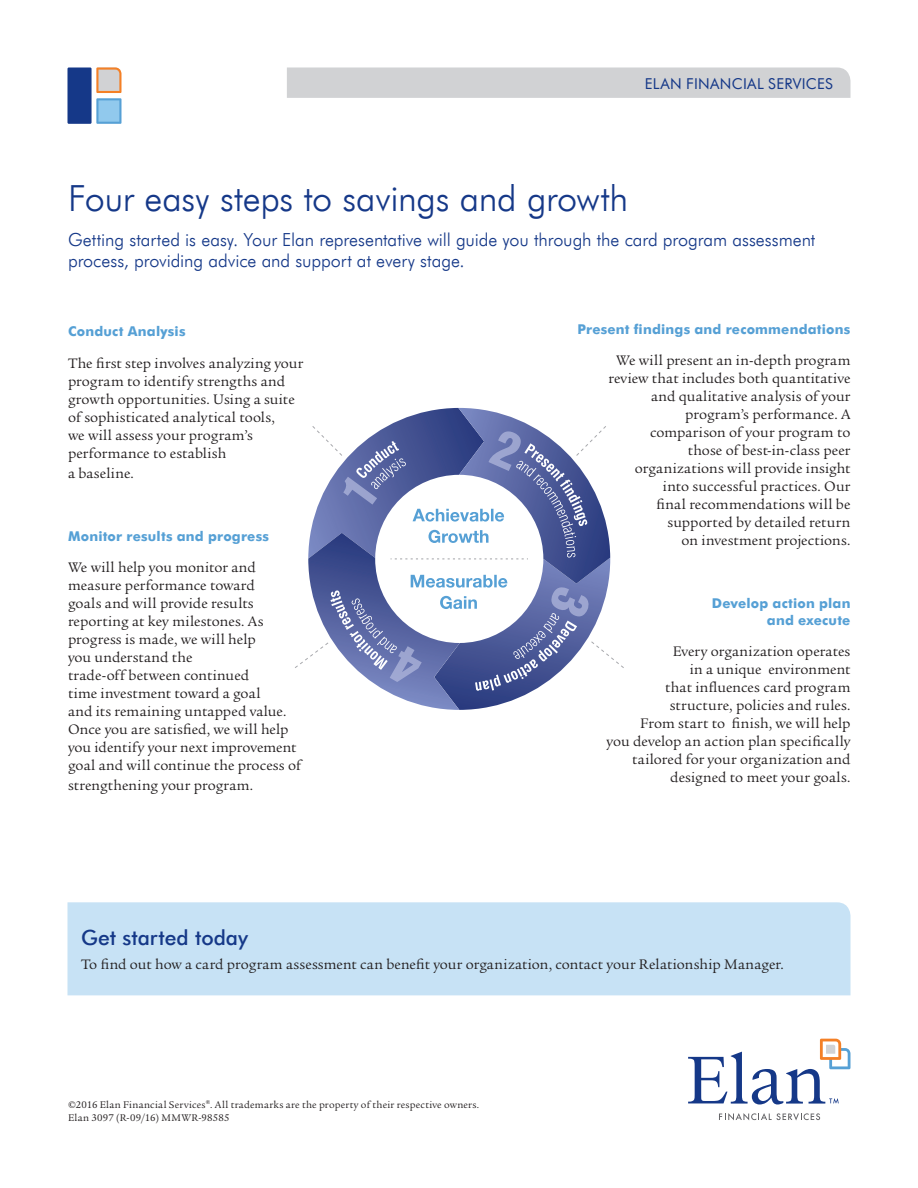
<style>
.page{position:relative;width:918px;height:1188px;background:#fff}
.page>*{position:absolute;margin:0;border:0;box-sizing:border-box;transform-origin:0 0}
.Subhead_A{font:300 36px "Futura TL";letter-spacing:-.01em;color:#153888}
.Subhead_A-2{font:500 21px "Futura TL";color:#153888}
.Subhead_A-3{font:300 18px/21.6px "Futura TL";letter-spacing:-.005em;color:#153888}
.Subhead_B{font:15px/18px "Legacy Serif Std";letter-spacing:.01em;color:#231f20}
.t1{font:15px "Futura TL";letter-spacing:.02em;color:#153888}
.Subhead_B-2{font:700 13.5px/16.2px "Futura TL";letter-spacing:.015em;color:#56a0d5;text-align:right}
.Legal{font:10.5px "Legacy Serif Std";letter-spacing:.025em;color:#231f20}
</style>
<div class="page">
<div style="left:68px;top:68px;width:24px;height:56px;background:#153888"></div>
<svg style="left:96px;top:68px;width:25px;height:56px"></svg>
<div style="left:287px;top:68px;width:563px;height:30px;background:#d1d2d4"></div>
<svg style="left:688px;top:1039px;width:162px;height:66px"></svg>
<svg style="left:719px;top:1113px;width:101px;height:7px"></svg>
<div style="left:68px;top:902px;width:782px;height:93px;background:#c7e2f5"></div>
<svg style="left:295px;top:408px;width:329px;height:302px"></svg>
<p class="t1" style="left:645px;top:73px;width:190px">ELAN FINANCIAL SERVICES</p>
<p class="Subhead_A" style="left:68px;top:174px;width:562px">Four easy steps to savings and growth</p>
<p class="Subhead_A-3" style="left:68px;top:228px;width:749px">Getting started is easy. Your Elan representative will guide you through the card program assessment process, providing advice and support at every stage.</p>
<p class="Subhead_B-2" style="left:68px;top:323px;width:119px">Conduct Analysis</p>
<p class="Subhead_B" style="left:68px;top:354px;width:237px">The first step involves analyzing your program to identify strengths and growth opportunities. Using a suite of sophisticated analytical tools,<br>we will assess your program’s performance to establish</p>
<p class="Subhead_B" style="left:68px;top:464px;width:67px">a baseline.</p>
<p class="Subhead_B-2" style="left:68px;top:527px;width:203px">Monitor results and progress</p>
<p class="Subhead_B" style="left:68px;top:559px;width:235px">We will help you monitor and measure performance toward<br>goals and will provide results reporting at key milestones. As progress is made, we will help<br>you understand the<br>trade-off between continued<br>time investment toward a goal<br>and its remaining untapped value.<br>Once you are satisfied, we will help you identify your next improvement goal and will continue the process of</p>
<p class="Subhead_B" style="left:68px;top:776px;width:187px">strengthening your program.</p>
<p class="Subhead_B-2" style="left:578px;top:320px;width:275px">Present findings and recommendations</p>
<p class="Subhead_B" style="left:608px;top:352px;width:244px;text-align:right">We will present an in-depth program review that includes both quantitative and qualitative analysis of your program’s performance. A comparison of your program to<br>those of best-in-class peer organizations will provide insight into successful practices. Our<br>final recommendations will be supported by detailed return<br>on investment projections.</p>
<p class="Subhead_B-2" style="left:712px;top:595px;width:140px">Develop action plan and execute</p>
<p class="Subhead_B" style="left:607px;top:643px;width:245px;text-align:right">Every organization operates<br>in a unique environment<br>that influences card program structure, policies and rules.<br>From start to finish, we will help<br>you develop an action plan specifically tailored for your organization and designed to meet your goals.</p>
<p class="Subhead_A-2" style="left:81px;top:924px;width:169px">Get started today</p>
<p class="Subhead_B" style="left:81px;top:956px;width:704px">To find out how a card program assessment can benefit your organization, contact your Relationship Manager.</p>
<p class="Legal" style="left:68px;top:1099px;width:413px">©2016 Elan Financial Services<sup>®</sup>. All trademarks are the property of their respective owners.</p>
<p class="Legal" style="left:68px;top:1111px;width:163px">Elan 3097 (R-09/16) MMWR-98585</p>
</div>
